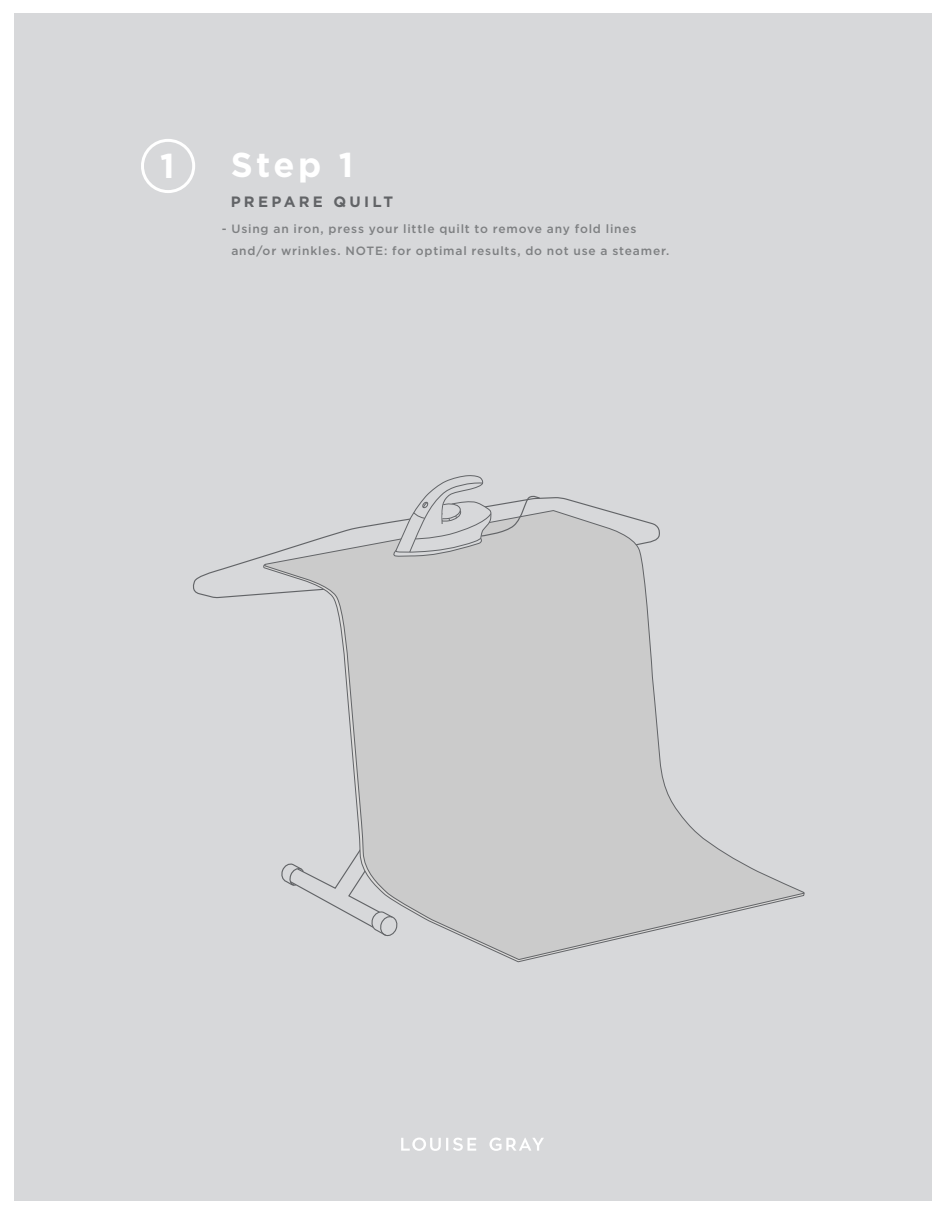
<style>
.page{position:relative;width:945px;height:1215px;background:#fff}
.page>*{position:absolute;margin:0;border:0;box-sizing:border-box;transform-origin:0 0}
.t1{font:700 34.5px "Gotham";color:#fff}
.t2{font:700 15px "Gotham";letter-spacing:.22em;color:#626467}
.t3{font:500 12px/22.5px "Gotham";letter-spacing:.065em;color:#7e8082}
</style>
<div class="page">
<div style="left:14px;top:13px;width:918px;height:1188px;background:#d7d8da"></div>
<svg style="left:401px;top:1138px;width:75px;height:13px"></svg>
<svg style="left:489px;top:1138px;width:55px;height:13px"></svg>
<div style="left:141px;top:139px;width:54px;height:54px;border:3px solid #fff;border-radius:50%"></div>
<svg style="left:193px;top:497px;width:413px;height:101px"></svg>
<svg style="left:263px;top:510px;width:542px;height:451px"></svg>
<svg style="left:391px;top:475px;width:150px;height:82px"></svg>
<h1 class="t1" style="left:160px;top:146px;width:16px">1</h1>
<h1 class="t1" style="left:231px;top:145px;width:124px">Step 1</h1>
<p class="t2" style="left:231px;top:193px;width:164px">PREPARE QUILT</p>
<p class="t3" style="left:231px;top:217px;width:440px;text-indent:-10px">- Using an iron, press your little quilt to remove any fold lines and/or wrinkles. NOTE: for optimal results, do not use a steamer.</p>
</div>
